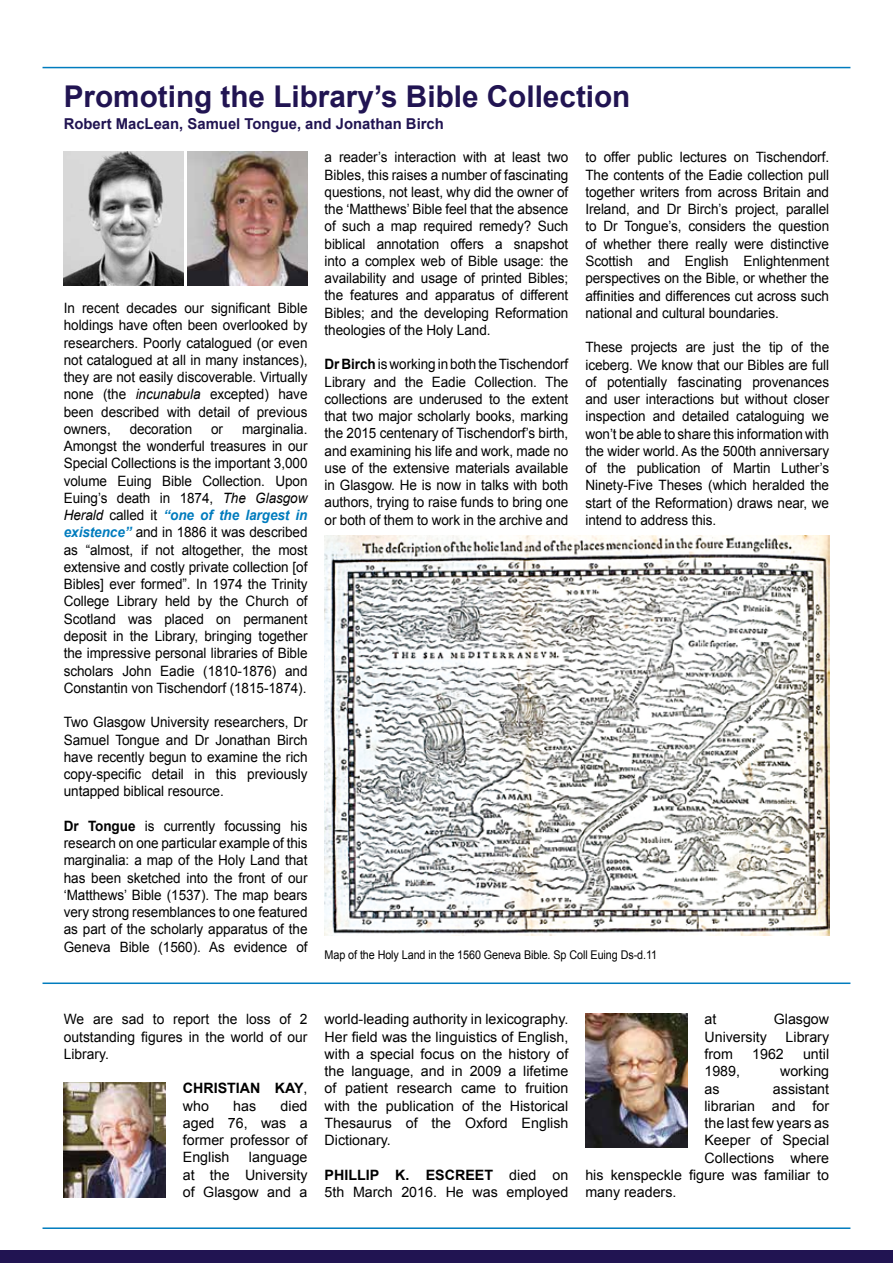
<style>
.page{position:relative;width:893px;height:1263px;background:#fff}
.page>*{position:absolute;margin:0;border:0;box-sizing:border-box;transform-origin:0 0}
.t1{font:700 30px "Arial";color:#211452}
.t2{font:700 15px "Arial";color:#211452}
.t3{font:14.25px/17.2px "Arial";letter-spacing:-.005em;color:#000;text-align:justify;scale:.95 1}
.t4{font:14.25px/17.2px "Arial";letter-spacing:-.005em;color:#000;text-align:justify}
.t5{font:700 14.25px/17.2px "Arial";color:#000}
.t6{font:12px "Arial";letter-spacing:-.01em;color:#000;scale:.9 1}
.s1{font-style:italic}
.s2{font-weight:700;font-style:italic;color:#007cbe}
.s3{font-weight:700}
.s4{font-weight:400}
</style>
<div class="page">
<img style="left:64px;top:152px;width:120px;height:134px">
<img style="left:188px;top:152px;width:120px;height:134px">
<img style="left:585px;top:1014px;width:102px;height:133px">
<img style="left:64px;top:1082px;width:102px;height:115px">
<hr style="left:43px;top:1227px;width:807px;height:2px;background:#007cbe">
<hr style="left:43px;top:982px;width:807px;height:2px;background:#007cbe">
<hr style="left:43px;top:67px;width:807px;height:1px;background:#007cbe">
<img style="left:325px;top:536px;width:504px;height:399px">
<div style="left:0;top:1250px;width:893px;height:13px;background:#211452"></div>
<h1 class="t1" style="left:64px;top:77px;width:568px">Promoting the Library’s Bible Collection</h1>
<p class="t2" style="left:64px;top:114px;width:382px">Robert MacLean, Samuel Tongue, and Jonathan Birch</p>
<p class="t3" style="left:64px;top:300px;width:258px">In recent decades our significant Bible holdings have often been overlooked by researchers. Poorly catalogued (or even not catalogued at all in many instances), they are not easily discoverable. Virtually none (the <span class="s1">incunabula</span> excepted) have been described with detail of previous owners,</p>
<p class="t3" style="left:64px;top:420px;width:258px;text-indent:178px">marginalia.<br>Amongst the wonderful treasures in our Special Collections is the important 3,000 volume Euing Bible Collection. Upon Euing’s death in 1874, <span class="s1">The Glasgow Herald</span> called it <span class="s2">“one of the largest in existence”</span> and in 1886 it was described as “almost, if not altogether, the most extensive and costly private collection [of Bibles] ever formed”. In 1974 the Trinity College Library held by the Church of Scotland was placed on permanent deposit in the Library, bringing together the impressive personal libraries of Bible scholars John Eadie (1810-1876) and Constantin von Tischendorf (1815-1874).</p>
<p class="t3" style="left:64px;top:714px;width:258px">Two Glasgow University researchers, Dr Samuel Tongue and Dr Jonathan Birch have recently begun to examine the rich copy-specific detail in this previously untapped biblical resource.</p>
<p class="t3" style="left:64px;top:817px;width:258px"><span class="s3">Dr Tongue</span> is currently focussing his research on one particular example of this marginalia: a map of the Holy Land that has been sketched into the front of our ‘Matthews’ Bible (1537). The map bears very strong resemblances to one featured as part of the scholarly apparatus of the Geneva Bible (1560). As evidence of</p>
<p class="t3" style="left:130px;top:420px;width:67px">decoration</p>
<p class="t3" style="left:211px;top:420px;width:14px">or</p>
<p class="t3" style="left:325px;top:149px;width:258px">a reader’s interaction with at least two Bibles, this raises a number of fascinating questions, not least, why did the owner of the ‘Matthews’ Bible feel that the absence of such a map required remedy? Such biblical annotation offers a snapshot into a complex web of Bible usage: the availability and usage of printed Bibles; the features and apparatus of different Bibles; and the developing Reformation theologies of the Holy Land.</p>
<p class="t3" style="left:325px;top:356px;width:258px"><span class="s3">Dr Birch</span> is working in both the Tischendorf Library and the Eadie Collection. The collections are underused to the extent that two major scholarly books, marking the 2015 centenary of Tischendorf’s birth, and examining his life and work, made no use of the extensive materials available in Glasgow. He is now in talks with both authors, trying to raise funds to bring one or both of them to work in the archive and</p>
<p class="t3" style="left:585px;top:149px;width:258px">to offer public lectures on Tischendorf.<br>The contents of the Eadie collection pull together writers from across Britain and Ireland, and Dr Birch’s project, parallel to Dr Tongue’s, considers the question of whether there really were distinctive Scottish and English Enlightenment perspectives on the Bible, or whether the affinities and differences cut across such national and cultural boundaries.</p>
<p class="t3" style="left:585px;top:339px;width:258px">These projects are just the tip of the iceberg. We know that our Bibles are full of potentially fascinating provenances and user interactions but without closer inspection and detailed cataloguing we won’t be able to share this information with the wider world. As the 500th anniversary of the publication of Martin Luther’s Ninety-Five Theses (which heralded the start of the Reformation) draws near, we intend to address this.</p>
<p class="t6" style="left:325px;top:947px;width:371px">Map of the Holy Land in the 1560 Geneva Bible. Sp Coll Euing Ds-d.11</p>
<p class="t4" style="left:64px;top:1011px;width:245px">We are sad to report the loss of 2 outstanding figures in the world of our Library.</p>
<p class="t5" style="left:183px;top:1080px;width:126px">CHRISTIAN KAY<span class="s4">, who</span></p>
<p class="t4" style="left:183px;top:1097px;width:126px;text-indent:98px">died aged 76, was a former professor of English</p>
<p class="t4" style="left:233px;top:1097px;width:24px">has</p>
<p class="t4" style="left:183px;top:1149px;width:126px;text-indent:66px">language at the University of Glasgow and a</p>
<p class="t4" style="left:325px;top:1011px;width:245px">world-leading authority in lexicography.<br>Her field was the linguistics of English, with a special focus on the history of the language, and in 2009 a lifetime of patient research came to fruition with the publication of the Historical Thesaurus of the Oxford English Dictionary.</p>
<p class="t4" style="left:325px;top:1166px;width:245px"><span class="s3">PHILLIP K. ESCREET</span> died on<br>5th March 2016. He was employed</p>
<p class="t4" style="left:704px;top:1011px;width:13px">at</p>
<p class="t4" style="left:774px;top:1011px;width:57px">Glasgow</p>
<p class="t4" style="left:704px;top:1028px;width:64px">University</p>
<p class="t4" style="left:786px;top:1028px;width:45px">Library</p>
<p class="t4" style="left:704px;top:1045px;width:30px">from</p>
<p class="t4" style="left:752px;top:1045px;width:33px">1962</p>
<p class="t4" style="left:803px;top:1045px;width:28px">until</p>
<p class="t4" style="left:704px;top:1063px;width:37px">1989,</p>
<p class="t4" style="left:780px;top:1063px;width:51px">working</p>
<p class="t4" style="left:704px;top:1080px;width:17px">as</p>
<p class="t4" style="left:773px;top:1080px;width:58px">assistant</p>
<p class="t4" style="left:704px;top:1097px;width:126px">librarian and for</p>
<p class="t4" style="left:704px;top:1114px;width:126px">the last few years as</p>
<p class="t4" style="left:704px;top:1132px;width:126px">Keeper of Special</p>
<p class="t4" style="left:704px;top:1149px;width:126px">Collections where</p>
<p class="t4" style="left:585px;top:1166px;width:245px">his kenspeckle figure was familiar to</p>
<p class="t4" style="left:585px;top:1183px;width:93px">many readers.</p>
</div>
